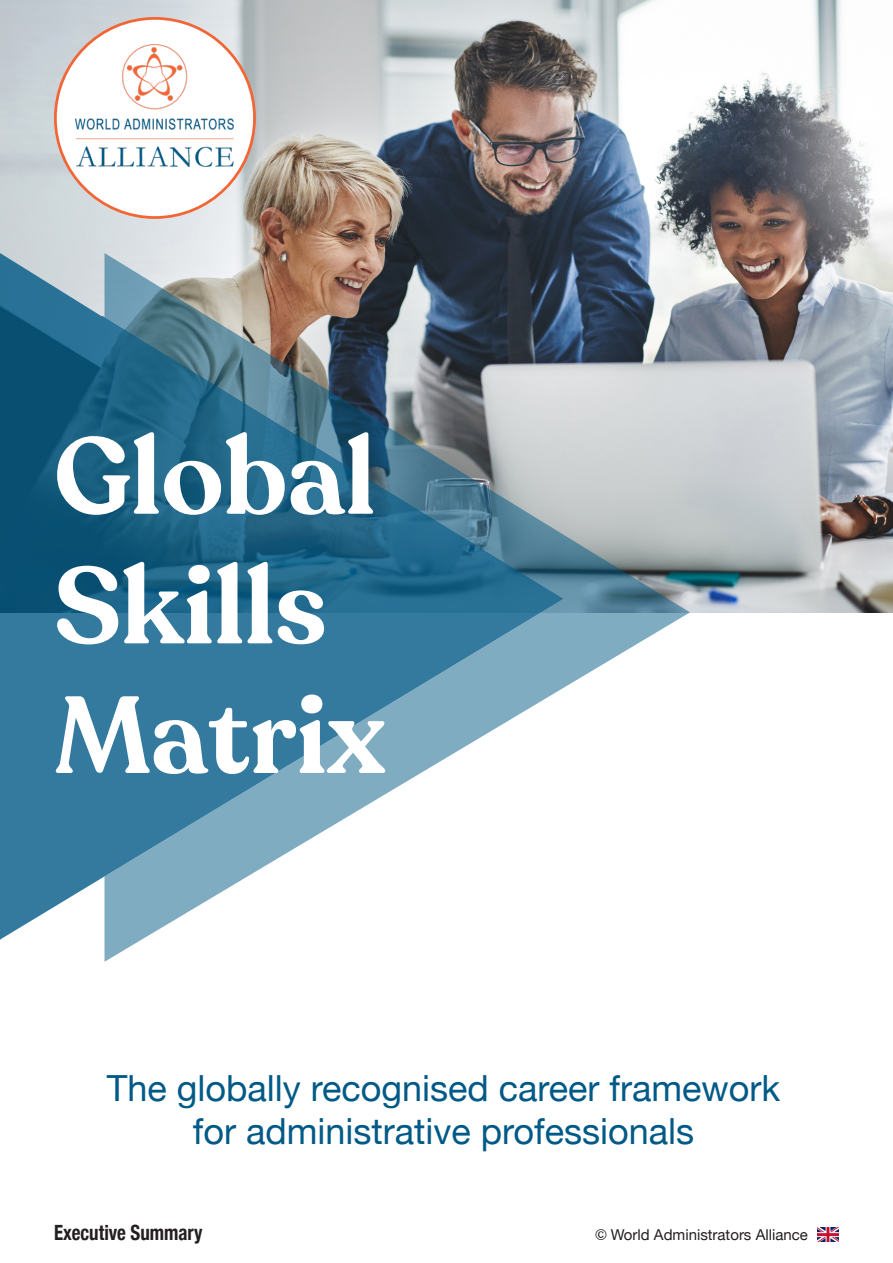
<style>
.page{position:relative;width:893px;height:1263px;background:#fff}
.page>*{position:absolute;margin:0;border:0;box-sizing:border-box;transform-origin:0 0}
.t1{font:600 108px/129.6px "Recoleta";color:#fff}
.t2{font:36px "Helvetica Neue";color:#005986}
.t3{font:700 condensed 21px "Helvetica Neue";color:#231f20;scale:.9 1}
.t4{font:15px "Helvetica Neue";color:#231f20}
</style>
<div class="page">
<img style="left:0;top:0;width:893px;height:613px">
<svg style="left:104px;top:253px;width:586px;height:709px"></svg>
<svg style="left:0;top:253px;width:564px;height:687px;background:#608ca2"></svg>
<div style="left:55px;top:18px;width:199px;height:199px;background:#fff;border-radius:50%"></div>
<img style="left:76px;top:45px;width:158px;height:122px">
<img style="left:817px;top:1227px;width:22px;height:15px">
<p class="t1" style="left:54px;top:414px;width:333px">Global<br>Skills<br>Matrix</p>
<p class="t2" style="left:107px;top:1062px;width:675px">The globally recognised career framework</p>
<p class="t2" style="left:193px;top:1105px;width:503px">for administrative professionals</p>
<p class="t3" style="left:54px;top:1215px;width:167px">Executive Summary</p>
<p class="t4" style="left:611px;top:1224px;width:198px">World Administrators Alliance</p>
</div>
